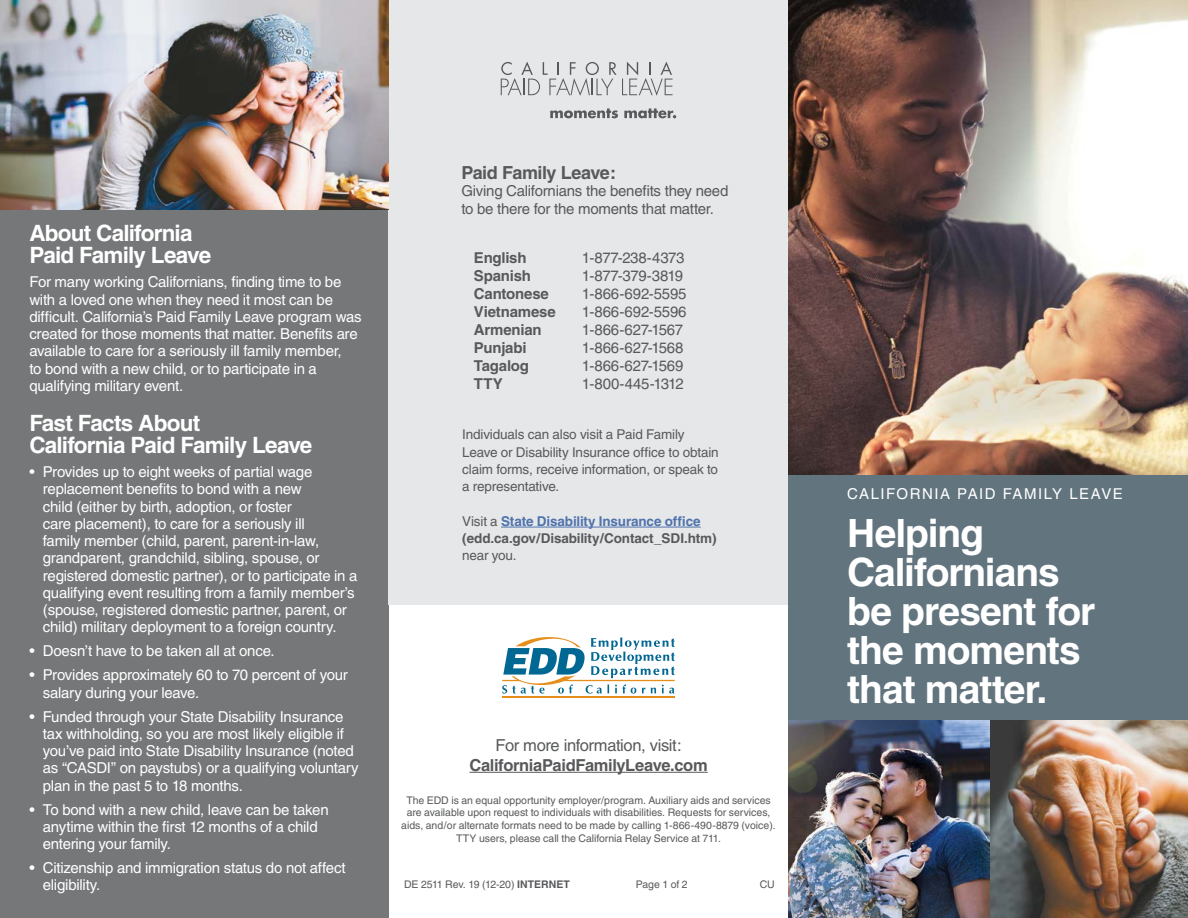
<style>
.page{position:relative;width:1188px;height:918px;background:#fff}
.page>*{position:absolute;margin:0;border:0;box-sizing:border-box;transform-origin:0 0}
.t1{font:700 39px/39px "Helvetica";letter-spacing:-.025em;color:#fff}
.t2{font:700 22.5px/22.5px "Helvetica";letter-spacing:-.035em;color:#fff}
.t3{font:700 18px "Helvetica";letter-spacing:-.025em;color:#58595b}
.t4{font:700 16.5px/19.8px "Helvetica";letter-spacing:-.02em;color:#58595b;text-align:center}
.t5{font:15px/17.2px "Helvetica";letter-spacing:-.015em;color:#fff}
.t6{font:15px/17.2px "Helvetica";letter-spacing:-.015em;color:#58595b}
.t7{font:700 15px "Helvetica";letter-spacing:-.015em;color:#58595b}
.t8{font:15px "Helvetica";letter-spacing:.095em;color:#fff}
.t9{font:13.5px/17.2px "Helvetica";letter-spacing:-.01em;color:#58595b}
.t10{font:700 13.5px/17.2px "Helvetica";letter-spacing:-.01em;color:#58595b}
.t11{font:10.5px/12.6px "Helvetica";letter-spacing:-.005em;color:#58595b;text-align:center}
.s1{font-weight:400}
.s2{color:#4f73ad}
.s3{font-weight:700}
</style>
<div class="page">
<div style="left:0;top:0;width:389px;height:918px;background:#757779"></div>
<div style="left:389px;top:0;width:403px;height:605px;background:#e6e7e8"></div>
<div style="left:788px;top:299px;width:400px;height:565px;background:#62747e"></div>
<img style="left:0;top:0;width:389px;height:210px">
<img style="left:788px;top:0;width:400px;height:474px">
<img style="left:788px;top:720px;width:400px;height:198px">
<svg style="left:550px;top:108px;width:68px;height:10px"></svg>
<svg style="left:624px;top:108px;width:52px;height:10px"></svg>
<svg style="left:501px;top:62px;width:172px;height:34px"></svg>
<hr style="left:501px;top:527px;width:200px;height:1px;background:#4f73ad">
<hr style="left:502px;top:697px;width:173px;height:1px;background:#e58e1a">
<svg style="left:502px;top:637px;width:173px;height:57px"></svg>
<hr style="left:469px;top:772px;width:239px;height:1px;background:#58595b">
<h2 class="t2" style="left:29px;top:221px;width:183px">About California<br>Paid Family Leave</h2>
<p class="t5" style="left:29px;top:273px;width:334px">For many working Californians, finding time to be with a loved one when they need it most can be difficult. California’s Paid Family Leave program was created for those moments that matter. Benefits are available to care for a seriously ill family member,<br>to bond with a new child, or to participate in a qualifying military event.</p>
<h2 class="t2" style="left:29px;top:411px;width:285px">Fast Facts About<br>California Paid Family Leave</h2>
<p class="t5" style="left:43px;top:463px;width:316px;text-indent:-14px">• Provides up to eight weeks of partial wage replacement benefits to bond with a new<br>child (either by birth, adoption, or foster<br>care placement), to care for a seriously ill<br>family member (child, parent, parent-in-law, grandparent, grandchild, sibling, spouse, or registered domestic partner), or to participate in a qualifying event resulting from a family member’s (spouse, registered domestic partner, parent, or child) military deployment to a foreign country.</p>
<p class="t5" style="left:29px;top:642px;width:247px">• Doesn’t have to be taken all at once.</p>
<p class="t5" style="left:43px;top:666px;width:306px;text-indent:-14px">• Provides approximately 60 to 70 percent of your salary during your leave.</p>
<p class="t5" style="left:43px;top:708px;width:317px;text-indent:-14px">• Funded through your State Disability Insurance tax withholding, so you are most likely eligible if you’ve paid into State Disability Insurance (noted as “CASDI” on paystubs) or a qualifying voluntary plan in the past 5 to 18 months.</p>
<p class="t5" style="left:43px;top:801px;width:287px;text-indent:-14px">• To bond with a new child, leave can be taken anytime within the first 12 months of a child entering your family.</p>
<p class="t5" style="left:43px;top:859px;width:304px;text-indent:-14px">• Citizenship and immigration status do not affect eligibility.</p>
<h2 class="t3" style="left:461px;top:162px;width:156px">Paid Family Leave:</h2>
<p class="t6" style="left:461px;top:182px;width:269px">Giving Californians the benefits they need to be there for the moments that matter.</p>
<p class="t7" style="left:474px;top:249px;width:54px">English</p>
<p class="t6" style="left:582px;top:249px;width:104px">1-877-238-4373</p>
<p class="t7" style="left:474px;top:267px;width:59px">Spanish</p>
<p class="t6" style="left:582px;top:267px;width:103px">1-877-379-3819</p>
<p class="t7" style="left:474px;top:285px;width:76px">Cantonese</p>
<p class="t6" style="left:582px;top:285px;width:106px">1-866-692-5595</p>
<p class="t7" style="left:474px;top:303px;width:83px">Vietnamese</p>
<p class="t6" style="left:582px;top:303px;width:106px">1-866-692-5596</p>
<p class="t7" style="left:474px;top:321px;width:69px">Armenian</p>
<p class="t6" style="left:582px;top:321px;width:103px">1-866-627-1567</p>
<p class="t7" style="left:474px;top:339px;width:54px">Punjabi</p>
<p class="t6" style="left:582px;top:339px;width:103px">1-866-627-1568</p>
<p class="t7" style="left:474px;top:357px;width:57px">Tagalog</p>
<p class="t6" style="left:582px;top:357px;width:103px">1-866-627-1569</p>
<p class="t7" style="left:474px;top:375px;width:30px">TTY</p>
<p class="t6" style="left:582px;top:375px;width:103px">1-800-445-1312</p>
<p class="t9" style="left:462px;top:426px;width:258px">Individuals can also visit a Paid Family Leave or Disability Insurance office to obtain claim forms, receive information, or speak to a representative.</p>
<p class="t10" style="left:462px;top:512px;width:256px"><span class="s1">Visit a</span> <span class="s2">State Disability Insurance office </span>(edd.ca.gov/Disability/Contact_SDI.htm) <span class="s1">near you.</span></p>
<p class="t4" style="left:469px;top:735px;width:240px"><span class="s1">For more information, visit:<br></span>CaliforniaPaidFamilyLeave.com</p>
<p class="t11" style="left:401px;top:794px;width:376px">The EDD is an equal opportunity employer/program. Auxiliary aids and services are available upon request to individuals with disabilities. Requests for services, aids, and/or alternate formats need to be made by calling 1-866-490-8879 (voice).<br>TTY users, please call the California Relay Service at 711.</p>
<p class="t11" style="left:404px;top:878px;width:167px">DE 2511 Rev. 19 (12-20) <span class="s3">INTERNET</span></p>
<p class="t11" style="left:636px;top:878px;width:54px">Page 1 of 2</p>
<p class="t11" style="left:760px;top:878px;width:17px">CU</p>
<h1 class="t8" style="left:847px;top:485px;width:277px">CALIFORNIA PAID FAMILY LEAVE</h1>
<h1 class="t1" style="left:847px;top:513px;width:250px">Helping<br>Californians be present for the moments that matter.</h1>
</div>
